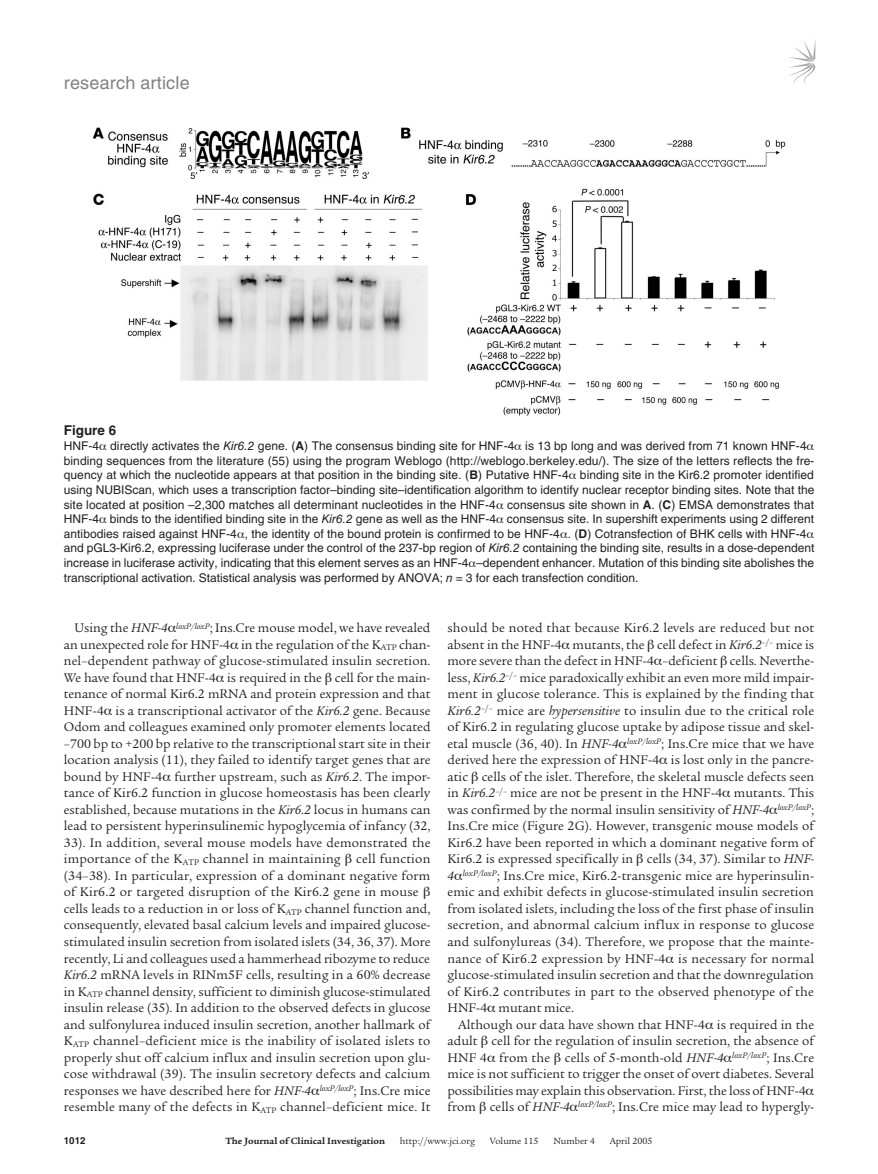
<style>
.page{position:relative;width:878px;height:1174px;background:#fff}
.page>*{position:absolute;margin:0;border:0;box-sizing:border-box;transform-origin:0 0}
.t1{font:18px "Helvetica LT Std";letter-spacing:.01em;color:#808285}
.t2{font:13.5px/16.5px "Legacy Serif Std";letter-spacing:.005em;color:#231f20}
.t3{font:700 13.5px "Helvetica LT Std";color:#231f20}
.t4{font:12px/14.7px "Helvetica LT Std";color:#231f20}
.t5{font:9.75px "Legacy Serif Std";color:#231f20}
.t6{font:700 9.75px "Legacy Serif Std";color:#231f20}
.t7{font:700 9.75px "Helvetica LT Std";color:#231f20}
.s1{font-style:italic}
.s2{font-weight:700}
</style>
<div class="page">
<svg style="left:789px;top:41px;width:26px;height:44px"></svg>
<img style="left:92px;top:127px;width:694px;height:289px">
<h1 class="t1" style="left:64px;top:72px;width:127px">research article</h1>
<p class="t3" style="left:64px;top:422px;width:54px">Figure 6</p>
<p class="t4" style="left:64px;top:438px;width:752px">HNF-4 directly activates the <span class="s1">Kir6.2</span> gene. (<span class="s2">A</span>) The consensus binding site for HNF-4 is 13 bp long and was derived from 71 known HNF-4 binding sequences from the literature (55) using the program Weblogo (http://weblogo.berkeley.edu/). The size of the letters reflects the fre&shy;quency at which the nucleotide appears at that position in the binding site. (<span class="s2">B</span>) Putative HNF-4 binding site in the Kir6.2 promoter identified using NUBIScan, which uses a transcription factor–binding site–identification algorithm to identify nuclear receptor binding sites. Note that the site located at position –2,300 matches all determinant nucleotides in the HNF-4 consensus site shown in <span class="s2">A</span>. (<span class="s2">C</span>) EMSA demonstrates that HNF-4 binds to the identified binding site in the <span class="s1">Kir6.2</span> gene as well as the HNF-4 consensus site. In supershift experiments using 2 different antibodies raised against HNF-4 , the identity of the bound protein is confirmed to be HNF-4 . (<span class="s2">D</span>) Cotransfection of BHK cells with HNF-4 and pGL3-Kir6.2, expressing luciferase under the control of the 237-bp region of <span class="s1">Kir6.2</span> containing the binding site, results in a dose-dependent increase in luciferase activity, indicating that this element serves as an HNF-4 –dependent enhancer. Mutation of this binding site abolishes the transcriptional activation. Statistical analysis was performed by ANOVA; <span class="s1">n</span> = 3 for each transfection condition.</p>
<p class="t2" style="left:64px;top:620px;width:368px;text-indent:11px">Using the <span class="s1">HNF-4</span> <sup>loxP/loxP</sup>; Ins.Cre mouse model, we have revealed an unexpected role for HNF-4 in the regulation of the K<sub>ATP</sub> chan&shy;nel–dependent pathway of glucose-stimulated insulin secretion.<br>We have found that HNF-4 is required in the cell for the main&shy;tenance of normal Kir6.2 mRNA and protein expression and that HNF-4 is a transcriptional activator of the <span class="s1">Kir6.2</span> gene. Because Odom and colleagues examined only promoter elements located –700 bp to +200 bp relative to the transcriptional start site in their location analysis (11), they failed to identify target genes that are bound by HNF-4 further upstream, such as <span class="s1">Kir6.2</span>. The impor&shy;tance of Kir6.2 function in glucose homeostasis has been clearly established, because mutations in the <span class="s1">Kir6.2</span> locus in humans can lead to persistent hyperinsulinemic hypoglycemia of infancy (32, 33). In addition, several mouse models have demonstrated the importance of the K<sub>ATP</sub> channel in maintaining cell function (34–38). In particular, expression of a dominant negative form of Kir6.2 or targeted disruption of the Kir6.2 gene in mouse cells leads to a reduction in or loss of K<sub>ATP</sub> channel function and, consequently, elevated basal calcium levels and impaired glucose&shy;stimulated insulin secretion from isolated islets (34, 36, 37). More recently, Li and colleagues used a hammerhead ribozyme to reduce <span class="s1">Kir6.2</span> mRNA levels in RINm5F cells, resulting in a 60% decrease in K<sub>ATP</sub> channel density, sufficient to diminish glucose-stimulated insulin release (35). In addition to the observed defects in glucose and sulfonylurea induced insulin secretion, another hallmark of K<sub>ATP</sub> channel–deficient mice is the inability of isolated islets to properly shut off calcium influx and insulin secretion upon glu&shy;cose withdrawal (39). The insulin secretory defects and calcium responses we have described here for <span class="s1">HNF-4</span> <sup>loxP/loxP</sup>; Ins.Cre mice resemble many of the defects in K<sub>ATP</sub> channel–deficient mice. It</p>
<p class="t2" style="left:447px;top:620px;width:368px;text-align:justify">should be noted that because Kir6.2 levels are reduced but not absent in the HNF-4 mutants, the cell defect in <span class="s1">Kir6.2</span><sup>–/–</sup> mice is more severe than the defect in HNF-4 –deficient cells. Neverthe&shy;less, <span class="s1">Kir6.2</span><sup>–/–</sup> mice paradoxically exhibit an even more mild impair&shy;ment in glucose tolerance. This is explained by the finding that <span class="s1">Kir6.2</span><sup>–/–</sup> mice are <span class="s1">hypersensitive</span> to insulin due to the critical role of Kir6.2 in regulating glucose uptake by adipose tissue and skel&shy;etal muscle (36, 40). In <span class="s1">HNF-4</span> <sup>loxP/loxP</sup>; Ins.Cre mice that we have derived here the expression of HNF-4 is lost only in the pancre&shy;atic cells of the islet. Therefore, the skeletal muscle defects seen in <span class="s1">Kir6.2</span><sup>–/–</sup> mice are not be present in the HNF-4 mutants. This was confirmed by the normal insulin sensitivity of <span class="s1">HNF-4</span> <sup>loxP/loxP</sup>; Ins.Cre mice (Figure 2G). However, transgenic mouse models of Kir6.2 have been reported in which a dominant negative form of Kir6.2 is expressed specifically in cells (34, 37). Similar to <span class="s1">HNF-4</span> <sup>loxP/loxP</sup>; Ins.Cre mice, Kir6.2-transgenic mice are hyperinsulin&shy;emic and exhibit defects in glucose-stimulated insulin secretion from isolated islets, including the loss of the first phase of insulin secretion, and abnormal calcium influx in response to glucose and sulfonylureas (34). Therefore, we propose that the mainte&shy;nance of Kir6.2 expression by HNF-4 is necessary for normal glucose-stimulated insulin secretion and that the downregulation of Kir6.2 contributes in part to the observed phenotype of the HNF-4 mutant mice.</p>
<p class="t2" style="left:447px;top:1016px;width:368px;text-indent:11px">Although our data have shown that HNF-4 is required in the adult cell for the regulation of insulin secretion, the absence of HNF 4 from the cells of 5-month-old <span class="s1">HNF-4</span> <sup>loxP/loxP</sup>; Ins.Cre mice is not sufficient to trigger the onset of overt diabetes. Several possibilities may explain this observation. First, the loss of HNF-4 from cells of <span class="s1">HNF-4</span> <sup>loxP/loxP</sup>; Ins.Cre mice may lead to hypergly-</p>
<p class="t7" style="left:64px;top:1134px;width:23px">1012</p>
<p class="t6" style="left:225px;top:1135px;width:161px">The Journal of Clinical Investigation</p>
<p class="t5" style="left:400px;top:1135px;width:77px">http://www.jci.org</p>
<p class="t5" style="left:489px;top:1135px;width:50px">Volume 115</p>
<p class="t5" style="left:553px;top:1135px;width:43px">Number 4</p>
<p class="t5" style="left:609px;top:1135px;width:44px">April 2005</p>
</div>
